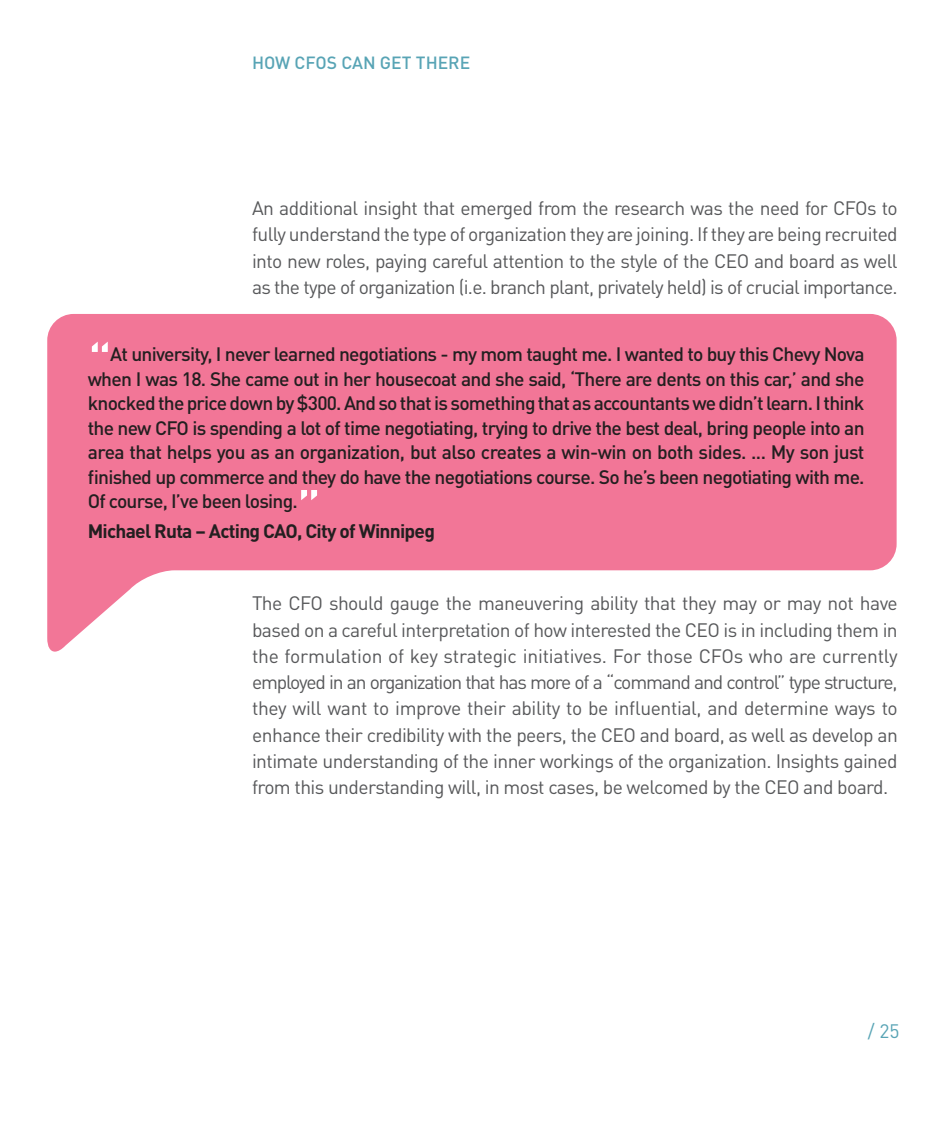
<style>
.page{position:relative;width:945px;height:1134px;background:#fff}
.page>*{position:absolute;margin:0;border:0;box-sizing:border-box;transform-origin:0 0}
.t1{font:500 52.5px "DIN Pro";color:#fff}
.t2{font:19.25px/26.2px "DIN Pro";letter-spacing:-.04em;color:#57585a;text-align:justify}
.t3{font:500 19.25px/24.5px "DIN Pro";letter-spacing:-.04em;color:#231f20;text-align:justify}
.t4{font:700 19.25px "DIN Pro";letter-spacing:-.04em;color:#231f20}
.t5{font:19.25px "DIN Pro";color:#58a4b5}
.t6{font:500 17.5px "DIN Pro";color:#58a4b5}
</style>
<div class="page">
<svg style="left:47px;top:314px;width:850px;height:338px;fill:#f27697"></svg>
<p class="t6" style="left:252px;top:51px;width:220px">HOW CFOS CAN GET THERE</p>
<p class="t2" style="left:252px;top:194px;width:647px">An additional insight that emerged from the research was the need for CFOs to fully understand the type of organization they are joining. If they are being recruited into new roles, paying careful attention to the style of the CEO and board as well as the type of organization (i.e. branch plant, privately held) is of crucial importance.</p>
<h1 class="t1" style="left:88px;top:329px;width:26px">“</h1>
<p class="t3" style="left:88px;top:341px;width:778px;text-indent:23px">At university, I never learned negotiations - my mom taught me. I wanted to buy this Chevy Nova when I was 18. She came out in her housecoat and she said, ‘There are dents on this car,’ and she knocked the price down by $300. And so that is something that as accountants we didn’t learn. I think the new CFO is spending a lot of time negotiating, trying to drive the best deal, bring people into an area that helps you as an organization, but also creates a win-win on both sides. ... My son just finished up commerce and they do have the negotiations course. So he’s been negotiating with me.<br>Of course, I’ve been losing.</p>
<p class="t4" style="left:88px;top:518px;width:349px">Michael Ruta – Acting CAO, City of Winnipeg</p>
<h1 class="t1" style="left:297px;top:473px;width:26px">”</h1>
<p class="t2" style="left:252px;top:590px;width:647px">The CFO should gauge the maneuvering ability that they may or may not have based on a careful interpretation of how interested the CEO is in including them in the formulation of key strategic initiatives. For those CFOs who are currently employed in an organization that has more of a “command and control” type structure, they will want to improve their ability to be influential, and determine ways to enhance their credibility with the peers, the CEO and board, as well as develop an intimate understanding of the inner workings of the organization. Insights gained from this understanding will, in most cases, be welcomed by the CEO and board.</p>
<p class="t5" style="left:868px;top:1018px;width:33px">/ 25</p>
</div>
